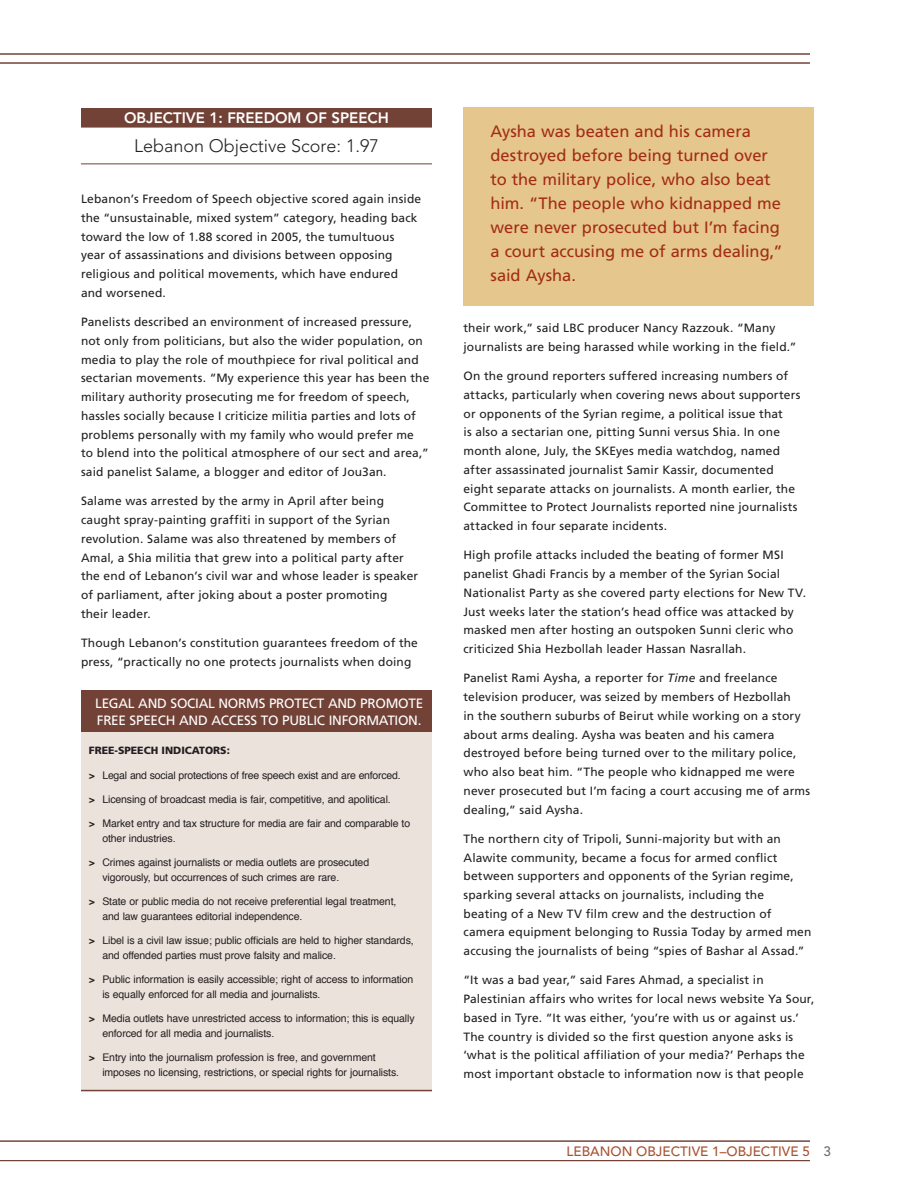
<style>
.page{position:relative;width:918px;height:1188px;background:#fff}
.page>*{position:absolute;margin:0;border:0;box-sizing:border-box;transform-origin:0 0}
.t1{font:300 18px "Avenir";color:#231f20}
.t2{font:16.5px/24px "Frutiger LT Pro";color:#a32c16}
.t3{font:800 15px "Avenir";color:#fff}
.t4{font:13.5px/16.5px "Frutiger LT Std";letter-spacing:-.02em;color:#fff}
.t5{font:500 13.5px "Avenir";color:#a75433}
.t6{font:12px/18.8px "Frutiger LT Pro";letter-spacing:.01em;color:#231f20}
.t7{font:10.5px/15px "Helvetica";letter-spacing:-.01em;color:#231f20}
.t8{font:900 10.5px "Frutiger LT Std";color:#231f20}
.s1{font-family:"Frutiger";font-weight:900}
.s2{font-style:italic}
.s3{color:#6c6d70}
</style>
<div class="page">
<hr style="left:0;top:54px;width:810px;height:1px;background:#724237">
<hr style="left:0;top:63px;width:810px;height:1px;background:#724237">
<hr style="left:0;top:1141px;width:810px;height:1px;background:#724237">
<hr style="left:0;top:1160px;width:810px;height:1px;background:#724237">
<hr style="left:0;top:369px;width:1px;height:486px;background:#e5c68c">
<div style="left:81px;top:108px;width:351px;height:15px;background:#724237"></div>
<div style="left:81px;top:122px;width:351px;height:6px;background:#724237"></div>
<hr style="left:81px;top:164px;width:351px;height:1px;background:#724237">
<div style="left:81px;top:725px;width:351px;height:366px;background:#ebe2dc"></div>
<div style="left:81px;top:691px;width:351px;height:41px;background:#724237"></div>
<hr style="left:81px;top:1090px;width:351px;height:1px;background:#724237">
<div style="left:464px;top:107px;width:350px;height:198px;background:#e5c68c"></div>
<p class="t3" style="left:124px;top:109px;width:227px">OBJECTIVE 1: FREEDOM OF SPEEC</p>
<p class="t3" style="left:378px;top:109px;width:13px">H</p>
<p class="t1" style="left:134px;top:135px;width:246px">Lebanon Objective Score: 1.97</p>
<p class="t6" style="left:81px;top:190px;width:342px">Lebanon’s Freedom of Speech objective scored again inside the “unsustainable, mixed system” category, heading back toward the low of 1.88 scored in 2005, the tumultuous year of assassinations and divisions between opposing religious and political movements, which have endured and worsened.</p>
<p class="t6" style="left:81px;top:313px;width:350px">Panelists described an environment of increased pressure, not only from politicians, but also the wider population, on media to play the role of mouthpiece for rival political and sectarian movements. “My experience this year has been the military authority prosecuting me for freedom of speech, hassles socially because I criticize militia parties and lots of problems personally with my family who would prefer me<br>to blend into the political atmosphere of our sect and area,” said panelist Salame, a blogger and editor of Jou3an.</p>
<p class="t6" style="left:81px;top:492px;width:339px">Salame was arrested by the army in April after being caught spray-painting graffiti in support of the Syrian revolution. Salame was also threatened by members of Amal, a Shia militia that grew into a political party after the end of Lebanon’s civil war and whose leader is speaker of parliament, after joking about a poster promoting<br>their leader.</p>
<p class="t6" style="left:81px;top:634px;width:338px">Though Lebanon’s constitution guarantees freedom of the press, “practically no one protects journalists when doing</p>
<p class="t4" style="left:95px;top:695px;width:329px">LEGAL AND SOCIAL NORM S PROTECT AND PROM OTE<br>FREE SPEECH AND ACCESS TO PUBLIC INFORMATION.</p>
<p class="t8" style="left:89px;top:744px;width:143px">FREE-SPEECH INDICATORS:</p>
<p class="t7" style="left:89px;top:769px;width:313px"><span class="s1">&gt;</span> Legal and social protections of free speech exist and are enforced.</p>
<p class="t7" style="left:89px;top:793px;width:303px"><span class="s1">&gt;</span> Licensing of broadcast media is fair, competitive, and apolitical.</p>
<p class="t7" style="left:102px;top:817px;width:309px;text-indent:-14px"><span class="s1">&gt;</span> Market entry and tax structure for media are fair and comparable to other industries.</p>
<p class="t7" style="left:102px;top:856px;width:268px;text-indent:-14px"><span class="s1">&gt;</span> Crimes against journalists or media outlets are prosecuted vigorously, but occurrences of such crimes are rare.</p>
<p class="t7" style="left:102px;top:895px;width:296px;text-indent:-14px"><span class="s1">&gt;</span> State or public media do not receive preferential legal treatment, and law guarantees editorial independence.</p>
<p class="t7" style="left:102px;top:934px;width:313px;text-indent:-14px"><span class="s1">&gt;</span> Libel is a civil law issue; public officials are held to higher standards, and offended parties must prove falsity and malice.</p>
<p class="t7" style="left:102px;top:973px;width:312px;text-indent:-14px"><span class="s1">&gt;</span> Public information is easily accessible; right of access to information is equally enforced for all media and journalists.</p>
<p class="t7" style="left:102px;top:1012px;width:314px;text-indent:-14px"><span class="s1">&gt;</span> Media outlets have unrestricted access to information; this is equally enforced for all media and journalists.</p>
<p class="t7" style="left:102px;top:1051px;width:298px;text-indent:-14px"><span class="s1">&gt;</span> Entry into the journalism profession is free, and government imposes no licensing, restrictions, or special rights for journalists.</p>
<p class="t2" style="left:490px;top:120px;width:294px">Aysha was beaten and his camera destroyed before being turned over to the military police, who also beat him. “The people who kidnapped me were never prosecuted but I’m facing a court accusing me of arms dealing,” said Aysha.</p>
<p class="t6" style="left:464px;top:319px;width:334px">their work,” said LBC producer Nancy Razzouk. “Many journalists are being harassed while working in the field.”</p>
<p class="t6" style="left:464px;top:367px;width:338px">On the ground reporters suffered increasing numbers of attacks, particularly when covering news about supporters or opponents of the Syrian regime, a political issue that<br>is also a sectarian one, pitting Sunni versus Shia. In one month alone, July, the SKEyes media watchdog, named after assassinated journalist Samir Kassir, documented eight separate attacks on journalists. A month earlier, the Committee to Protect Journalists reported nine journalists attacked in four separate incidents.</p>
<p class="t6" style="left:464px;top:546px;width:344px">High profile attacks included the beating of former MSI panelist Ghadi Francis by a member of the Syrian Social Nationalist Party as she covered party elections for New TV.<br>Just weeks later the station’s head office was attacked by masked men after hosting an outspoken Sunni cleric who criticized Shia Hezbollah leader Hassan Nasrallah.</p>
<p class="t6" style="left:464px;top:669px;width:348px">Panelist Rami Aysha, a reporter for <span class="s2">Time</span> and freelance television producer, was seized by members of Hezbollah<br>in the southern suburbs of Beirut while working on a story about arms dealing. Aysha was beaten and his camera destroyed before being turned over to the military police, who also beat him. “The people who kidnapped me were never prosecuted but I’m facing a court accusing me of arms dealing,” said Aysha.</p>
<p class="t6" style="left:464px;top:829px;width:349px">The northern city of Tripoli, Sunni-majority but with an Alawite community, became a focus for armed conflict between supporters and opponents of the Syrian regime, sparking several attacks on journalists, including the<br>beating of a New TV film crew and the destruction of camera equipment belonging to Russia Today by armed men accusing the journalists of being “spies of Bashar al Assad.”</p>
<p class="t6" style="left:464px;top:971px;width:352px">“It was a bad year,” said Fares Ahmad, a specialist in Palestinian affairs who writes for local news website Ya Sour, based in Tyre. “It was either, ‘you’re with us or against us.’ The country is divided so the first question anyone asks is ‘what is the political affiliation of your media?’ Perhaps the most important obstacle to information now is that people</p>
<p class="t5" style="left:566px;top:1144px;width:266px">LEBAN ON OBJECTIVE 1–OBJECTIVE 5 <span class="s3">3</span></p>
</div>
